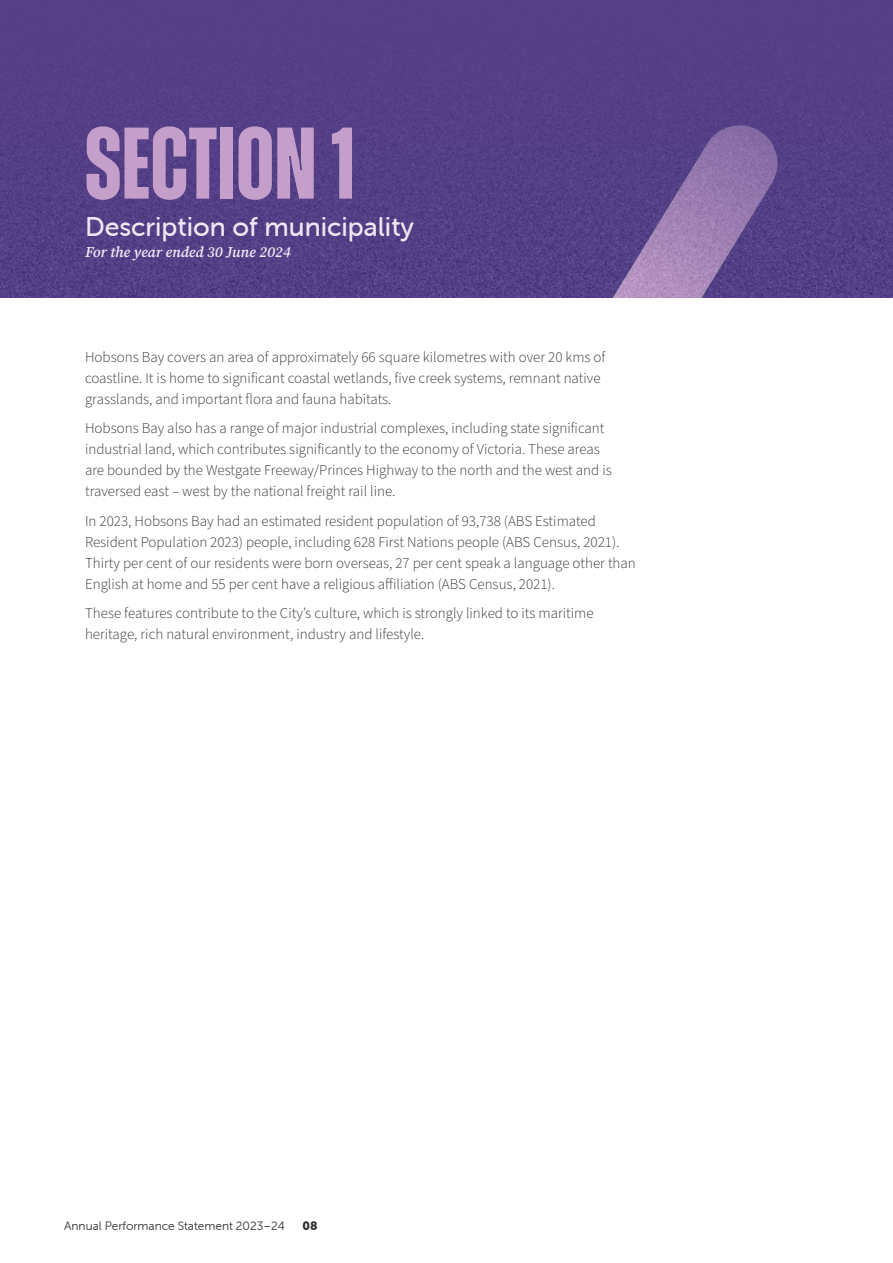
<style>
.page{position:relative;width:893px;height:1263px;background:#fff}
.page>*{position:absolute;margin:0;border:0;box-sizing:border-box;transform-origin:0 0}
.t1{font:700 101.55px "Zuume";color:#c39fca}
.t2{font:27px "Museo Sans Rounded 500";color:#efe8f3}
.t3{font:300 15px/21px "Source Sans Pro";color:#333334}
.t4{font:italic 600 15px "Source Serif Pro";color:#efe8f3}
.t5{font:12.15px "Museo Sans Rounded 300";color:#333334}
.t6{font:12.15px "Museo Sans Rounded 900";color:#333334}
</style>
<div class="page">
<div style="left:0;top:0;width:893px;height:298px;background:#554087"></div>
<svg style="left:565px;top:120px;width:218px;height:6px"></svg>
<img style="left:565px;top:126px;width:218px;height:172px">
<h1 class="t1" style="left:85px;top:110px;width:272px">SECTION 1</h1>
<h2 class="t2" style="left:85px;top:212px;width:331px">Description of municipality</h2>
<p class="t4" style="left:85px;top:242px;width:207px">For the year ended 30 June 2024</p>
<p class="t3" style="left:85px;top:347px;width:522px">Hobsons Bay covers an area of approximately 66 square kilometres with over 20 kms of coastline. It is home to significant coastal wetlands, five creek systems, remnant native grasslands, and important flora and fauna habitats.</p>
<p class="t3" style="left:85px;top:418px;width:528px">Hobsons Bay also has a range of major industrial complexes, including state significant industrial land, which contributes significantly to the economy of Victoria. These areas are bounded by the Westgate Freeway/Princes Highway to the north and the west and is traversed east – west by the national freight rail line.</p>
<p class="t3" style="left:85px;top:511px;width:552px">In 2023, Hobsons Bay had an estimated resident population of 93,738 (ABS Estimated Resident Population 2023) people, including 628 First Nations people (ABS Census, 2021).<br>Thirty per cent of our residents were born overseas, 27 per cent speak a language other than English at home and 55 per cent have a religious affiliation (ABS Census, 2021).</p>
<p class="t3" style="left:85px;top:603px;width:510px">These features contribute to the City’s culture, which is strongly linked to its maritime heritage, rich natural environment, industry and lifestyle.</p>
<p class="t5" style="left:64px;top:1219px;width:222px">Annual Performance Statement 2023–24</p>
<p class="t6" style="left:303px;top:1218px;width:17px">08</p>
</div>
